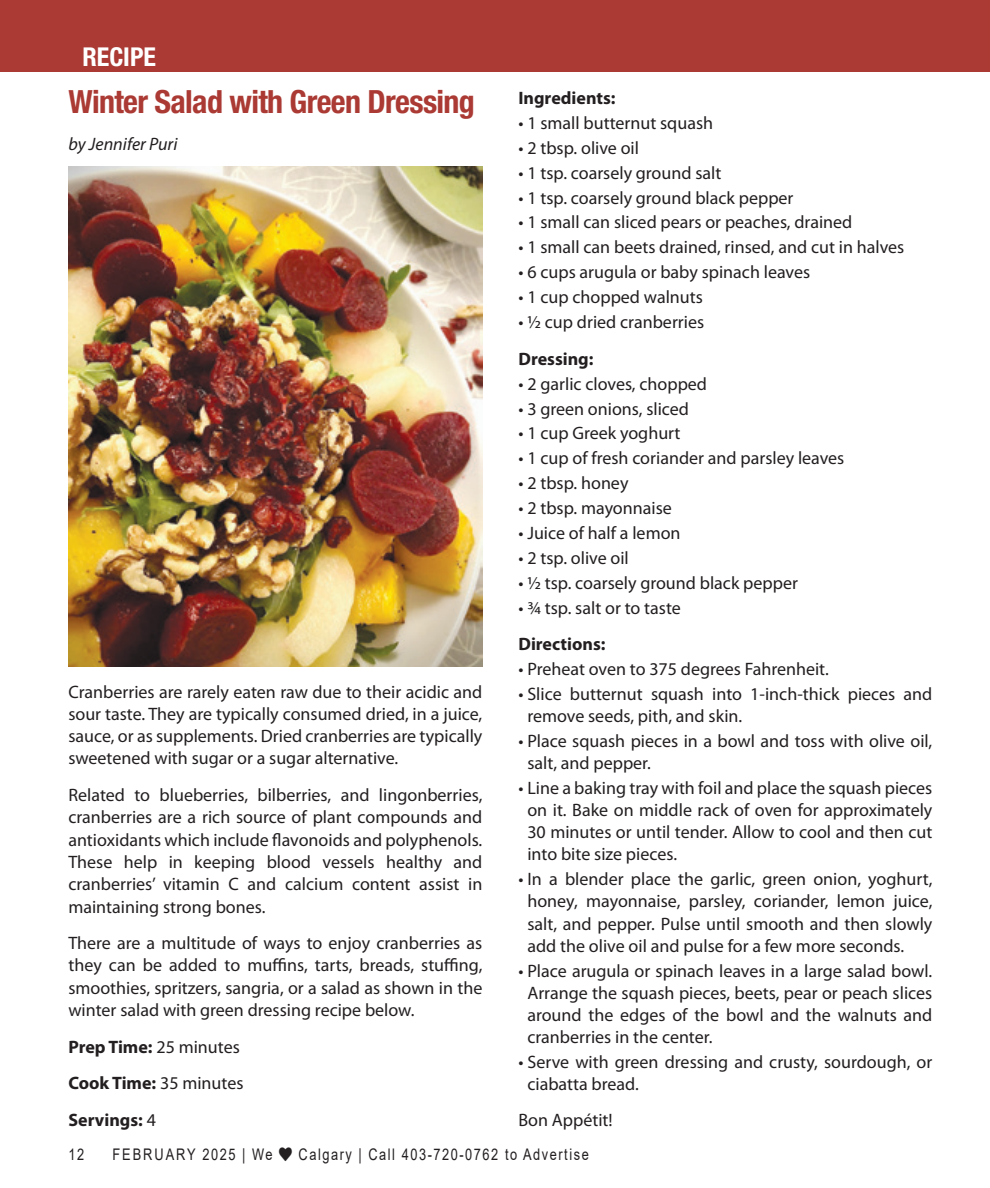
<style>
.page{position:relative;width:990px;height:1188px;background:#fff}
.page>*{position:absolute;margin:0;border:0;box-sizing:border-box;transform-origin:0 0}
.In_Around_title{font:700 condensed 32px "Helvetica Neue LT Std";letter-spacing:-.02em;color:#aa3a33}
.t1{font:700 condensed 26px "Helvetica Neue LT Std";color:#fff}
.t2{font:18px/22px "Myriad Pro";color:#231f20;text-align:justify}
.t3{font:700 18px/36.6px "Myriad Pro";color:#231f20}
.Body_text{font:italic 18px "Myriad Pro";color:#231f20}
.t4{font:16px "Arial";letter-spacing:.12em;color:#231f20;scale:.8 1}
.t5{font:16px "Arial";letter-spacing:.155em;color:#231f20;scale:.8 1}
.s1{font-weight:400}
</style>
<div class="page">
<div style="left:0;top:0;width:990px;height:72px;background:#aa3a33"></div>
<img style="left:68px;top:167px;width:414px;height:500px">
<p class="t1" style="left:82px;top:41px;width:75px">RECIPE</p>
<p class="In_Around_title" style="left:68px;top:82px;width:408px">Winter Salad with Green Dressing</p>
<p class="Body_text" style="left:68px;top:132px;width:111px">by Jennifer Puri</p>
<p class="t2" style="left:68px;top:680px;width:416px">Cranberries are rarely eaten raw due to their acidic and sour taste. They are typically consumed dried, in a juice, sauce, or as supplements. Dried cranberries are typically sweetened with sugar or a sugar alternative.</p>
<p class="t2" style="left:68px;top:784px;width:416px">Related to blueberries, bilberries, and lingonberries, cranberries are a rich source of plant compounds and antioxidants which include flavonoids and polyphenols.<br>These help in keeping blood vessels healthy and cranberries’ vitamin C and calcium content assist in maintaining strong bones.</p>
<p class="t2" style="left:68px;top:932px;width:416px">There are a multitude of ways to enjoy cranberries as they can be added to muffins, tarts, breads, stuffing, smoothies, spritzers, sangria, or a salad as shown in the winter salad with green dressing recipe below.</p>
<p class="t3" style="left:68px;top:1028px;width:177px">Prep Time: <span class="s1">25 minutes<br></span>Cook Time: <span class="s1">35 minutes<br></span>Servings: <span class="s1">4</span></p>
<p class="t3" style="left:518px;top:79px;width:99px">Ingredients:</p>
<p class="t2" style="left:518px;top:111px;width:196px">• 1 small butternut squash</p>
<p class="t2" style="left:518px;top:136px;width:122px">• 2 tbsp. olive oil</p>
<p class="t2" style="left:518px;top:161px;width:205px">• 1 tsp. coarsely ground salt</p>
<p class="t2" style="left:518px;top:186px;width:277px">• 1 tsp. coarsely ground black pepper</p>
<p class="t2" style="left:518px;top:211px;width:336px">• 1 small can sliced pears or peaches, drained</p>
<p class="t2" style="left:518px;top:236px;width:388px">• 1 small can beets drained, rinsed, and cut in halves</p>
<p class="t2" style="left:518px;top:261px;width:293px">• 6 cups arugula or baby spinach leaves</p>
<p class="t2" style="left:518px;top:286px;width:186px">• 1 cup chopped walnuts</p>
<p class="t2" style="left:518px;top:311px;width:187px">• ½ cup dried cranberries</p>
<p class="t3" style="left:518px;top:340px;width:77px">Dressing:</p>
<p class="t2" style="left:518px;top:372px;width:190px">• 2 garlic cloves, chopped</p>
<p class="t2" style="left:518px;top:397px;width:172px">• 3 green onions, sliced</p>
<p class="t2" style="left:518px;top:422px;width:164px">• 1 cup Greek yoghurt</p>
<p class="t2" style="left:518px;top:447px;width:328px">• 1 cup of fresh coriander and parsley leaves</p>
<p class="t2" style="left:518px;top:472px;width:112px">• 2 tbsp. honey</p>
<p class="t2" style="left:518px;top:497px;width:155px">• 2 tbsp. mayonnaise</p>
<p class="t2" style="left:518px;top:522px;width:164px">• Juice of half a lemon</p>
<p class="t2" style="left:518px;top:547px;width:112px">• 2 tsp. olive oil</p>
<p class="t2" style="left:518px;top:572px;width:281px">• ½ tsp. coarsely ground black pepper</p>
<p class="t2" style="left:518px;top:597px;width:164px">• ¾ tsp. salt or to taste</p>
<p class="t3" style="left:518px;top:626px;width:89px">Directions:</p>
<p class="t2" style="left:518px;top:658px;width:312px">• Preheat oven to 375 degrees Fahrenheit.</p>
<p class="t2" style="left:527px;top:683px;width:407px;text-indent:-9px">• Slice butternut squash into 1-inch-thick pieces and remove seeds, pith, and skin.</p>
<p class="t2" style="left:527px;top:730px;width:406px;text-indent:-9px">• Place squash pieces in a bowl and toss with olive oil, salt, and pepper.</p>
<p class="t2" style="left:527px;top:777px;width:407px;text-indent:-9px">• Line a baking tray with foil and place the squash pieces on it. Bake on middle rack of oven for approximately 30 minutes or until tender. Allow to cool and then cut into bite size pieces.</p>
<p class="t2" style="left:527px;top:868px;width:407px;text-indent:-9px">• In a blender place the garlic, green onion, yoghurt, honey, mayonnaise, parsley, coriander, lemon juice, salt, and pepper. Pulse until smooth and then slowly add the olive oil and pulse for a few more seconds.</p>
<p class="t2" style="left:527px;top:959px;width:407px;text-indent:-9px">• Place arugula or spinach leaves in a large salad bowl.<br>Arrange the squash pieces, beets, pear or peach slices around the edges of the bowl and the walnuts and cranberries in the center.</p>
<p class="t2" style="left:527px;top:1050px;width:406px;text-indent:-9px">• Serve with green dressing and crusty, sourdough, or ciabatta bread.</p>
<p class="t2" style="left:518px;top:1109px;width:96px">Bon Appétit!</p>
<p class="t4" style="left:68px;top:1143px;width:21px">12</p>
<p class="t5" style="left:112px;top:1143px;width:202px">FEBRUARY 2025 | We</p>
<p class="t4" style="left:299px;top:1143px;width:364px">Calgary | Call 403-720-0762 to Advertise</p>
</div>
